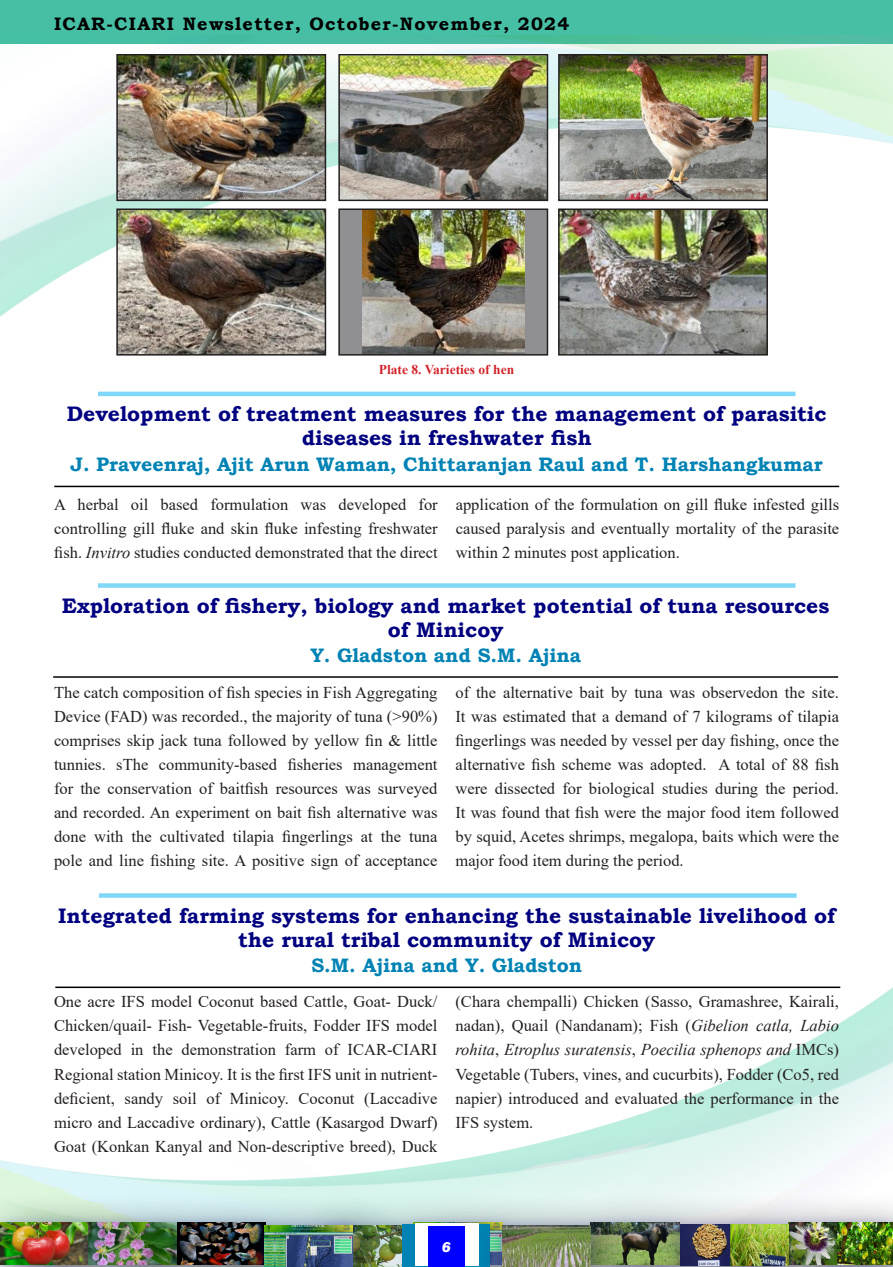
<style>
.page{position:relative;width:893px;height:1267px;background:#fff}
.page>*{position:absolute;margin:0;border:0;box-sizing:border-box;transform-origin:0 0}
.t1{font:700 21px/24px "Bookman Old Style";color:#000080;text-align:center}
.t2{font:700 19.5px "Bookman Old Style";color:#0083b4}
.t3{font:700 18px "Bookman Old Style";letter-spacing:.07em;color:#000}
.t4{font:16.5px/24px "Times New Roman";color:#231f20;text-align:justify}
.t5{font:15px "Acumin Variable Concept";color:#fff}
.t6{font:700 13.5px "Times New Roman";color:#d1232a}
.s1{font-style:italic}
</style>
<div class="page">
<div style="left:0;top:1px;width:893px;height:43px;background:#46bfa5"></div>
<img style="left:0;top:35px;width:893px;height:553px">
<img style="left:0;top:676px;width:893px;height:517px">
<div style="left:0;top:1191px;width:140px;height:76px;background:#252525;opacity:.75"></div>
<div style="left:0;top:1213px;width:98px;height:54px;background:#00f;opacity:.15"></div>
<img style="left:0;top:1223px;width:57px;height:42px">
<div style="left:57px;top:1191px;width:172px;height:76px;background:#252525;opacity:.75"></div>
<div style="left:79px;top:1213px;width:108px;height:54px;background:#00f;opacity:.15"></div>
<div style="left:146px;top:1191px;width:171px;height:76px;background:#252525;opacity:.75"></div>
<div style="left:167px;top:1213px;width:108px;height:54px;background:#00f;opacity:.15"></div>
<div style="left:382px;top:1191px;width:172px;height:76px;background:#252525;opacity:.75"></div>
<div style="left:404px;top:1213px;width:108px;height:54px;background:#00f;opacity:.15"></div>
<div style="left:560px;top:1191px;width:171px;height:76px;background:#252525;opacity:.75"></div>
<div style="left:758px;top:1191px;width:135px;height:76px;background:#252525;opacity:.75"></div>
<div style="left:779px;top:1213px;width:114px;height:54px;background:#00f;opacity:.15"></div>
<div style="left:403px;top:1224px;width:87px;height:43px;background:#0083b4"></div>
<div style="left:415px;top:1223px;width:63px;height:43px;background:#fff"></div>
<div style="left:428px;top:1226px;width:37px;height:40px;background:#00f"></div>
<div style="left:471px;top:1193px;width:172px;height:74px;background:#252525;opacity:.75"></div>
<div style="left:492px;top:1215px;width:108px;height:52px;background:#00f;opacity:.15"></div>
<img style="left:502px;top:1225px;width:89px;height:42px">
<div style="left:649px;top:1192px;width:192px;height:75px;background:#252525;opacity:.75"></div>
<div style="left:670px;top:1214px;width:128px;height:53px;background:#00f;opacity:.15"></div>
<div style="left:233px;top:1193px;width:172px;height:74px;background:#252525;opacity:.75"></div>
<div style="left:255px;top:1215px;width:108px;height:52px;background:#00f;opacity:.15"></div>
<img style="left:264px;top:1225px;width:89px;height:42px">
<img style="left:119px;top:57px;width:204px;height:141px">
<div style="left:116px;top:54px;width:210px;height:147px;border:2px solid #231f20"></div>
<img style="left:341px;top:57px;width:204px;height:141px">
<div style="left:338px;top:54px;width:210px;height:147px;border:2px solid #231f20"></div>
<img style="left:561px;top:57px;width:204px;height:141px">
<div style="left:558px;top:54px;width:210px;height:147px;border:2px solid #231f20"></div>
<img style="left:119px;top:211px;width:204px;height:142px">
<div style="left:116px;top:208px;width:210px;height:148px;border:2px solid #231f20"></div>
<div style="left:339px;top:209px;width:208px;height:146px;background:#909092"></div>
<img style="left:363px;top:211px;width:161px;height:142px">
<div style="left:338px;top:208px;width:210px;height:148px;border:2px solid #231f20"></div>
<img style="left:561px;top:211px;width:204px;height:142px">
<div style="left:558px;top:208px;width:210px;height:148px;border:2px solid #231f20"></div>
<div style="left:54px;top:406px;width:785px;height:80px;background:#fff"></div>
<hr style="left:98px;top:392px;width:697px;height:4px;background:#80d7f8">
<hr style="left:54px;top:486px;width:785px;height:1px;background:#000">
<div style="left:98px;top:583px;width:697px;height:5px;background:#80d7f8"></div>
<hr style="left:53px;top:676px;width:785px;height:2px;background:#000">
<div style="left:54px;top:908px;width:785px;height:79px;background:#fff"></div>
<div style="left:99px;top:893px;width:698px;height:5px;background:#80d7f8"></div>
<hr style="left:55px;top:986px;width:785px;height:2px;background:#000">
<p class="t3" style="left:54px;top:11px;width:517px">ICAR-CIARI Newsletter, October-November, 2024</p>
<p class="t6" style="left:379px;top:359px;width:137px">Plate 8. Varieties of hen</p>
<p class="t1" style="left:67px;top:402px;width:761px">Development of treatment measures for the management of parasitic diseases in freshwater fish</p>
<p class="t2" style="left:71px;top:450px;width:754px">J. Praveenraj, Ajit Arun Waman, Chittaranjan Raul and T. Harshangkumar</p>
<p class="t4" style="left:54px;top:492px;width:385px">A herbal oil based formulation was developed for controlling gill fluke and skin fluke infesting freshwater fish. <span class="s1">Invitro</span> studies conducted demonstrated that the direct</p>
<p class="t4" style="left:456px;top:492px;width:385px">application of the formulation on gill fluke infested gills caused paralysis and eventually mortality of the parasite within 2 minutes post application.</p>
<p class="t1" style="left:62px;top:593px;width:769px">Exploration of fishery, biology and market potential of tuna resources of Minicoy</p>
<p class="t2" style="left:310px;top:642px;width:272px">Y. Gladston and S.M. Ajina</p>
<p class="t4" style="left:54px;top:680px;width:385px">The catch composition of fish species in Fish Aggregating Device (FAD) was recorded., the majority of tuna (&gt;90%) comprises skip jack tuna followed by yellow fin &amp; little tunnies. sThe community-based fisheries management for the conservation of baitfish resources was surveyed and recorded. An experiment on bait fish alternative was done with the cultivated tilapia fingerlings at the tuna pole and line fishing site. A positive sign of acceptance</p>
<p class="t4" style="left:455px;top:680px;width:385px">of the alternative bait by tuna was observedon the site.<br>It was estimated that a demand of 7 kilograms of tilapia fingerlings was needed by vessel per day fishing, once the alternative fish scheme was adopted. A total of 88 fish were dissected for biological studies during the period.<br>It was found that fish were the major food item followed by squid, Acetes shrimps, megalopa, baits which were the major food item during the period.</p>
<p class="t1" style="left:58px;top:903px;width:778px">Integrated farming systems for enhancing the sustainable livelihood of the rural tribal community of Minicoy</p>
<p class="t2" style="left:311px;top:951px;width:272px">S.M. Ajina and Y. Gladston</p>
<p class="t4" style="left:54px;top:989px;width:385px">One acre IFS model Coconut based Cattle, Goat- Duck/ Chicken/quail- Fish- Vegetable-fruits, Fodder IFS model developed in the demonstration farm of ICAR-CIARI Regional station Minicoy. It is the first IFS unit in nutrient&shy;deficient, sandy soil of Minicoy. Coconut (Laccadive micro and Laccadive ordinary), Cattle (Kasargod Dwarf)<br>Goat (Konkan Kanyal and Non-descriptive breed), Duck</p>
<p class="t4" style="left:455px;top:989px;width:385px">(Chara chempalli) Chicken (Sasso, Gramashree, Kairali, nadan), Quail (Nandanam); Fish (<span class="s1">Gibelion catla, Labio rohita</span>, <span class="s1">Etroplus suratensis</span>, <span class="s1">Poecilia sphenops and</span> IMCs)<br>Vegetable (Tubers, vines, and cucurbits), Fodder (Co5, red napier) introduced and evaluated the performance in the IFS system.</p>
<p class="t5" style="left:442px;top:1236px;width:10px">6</p>
</div>
